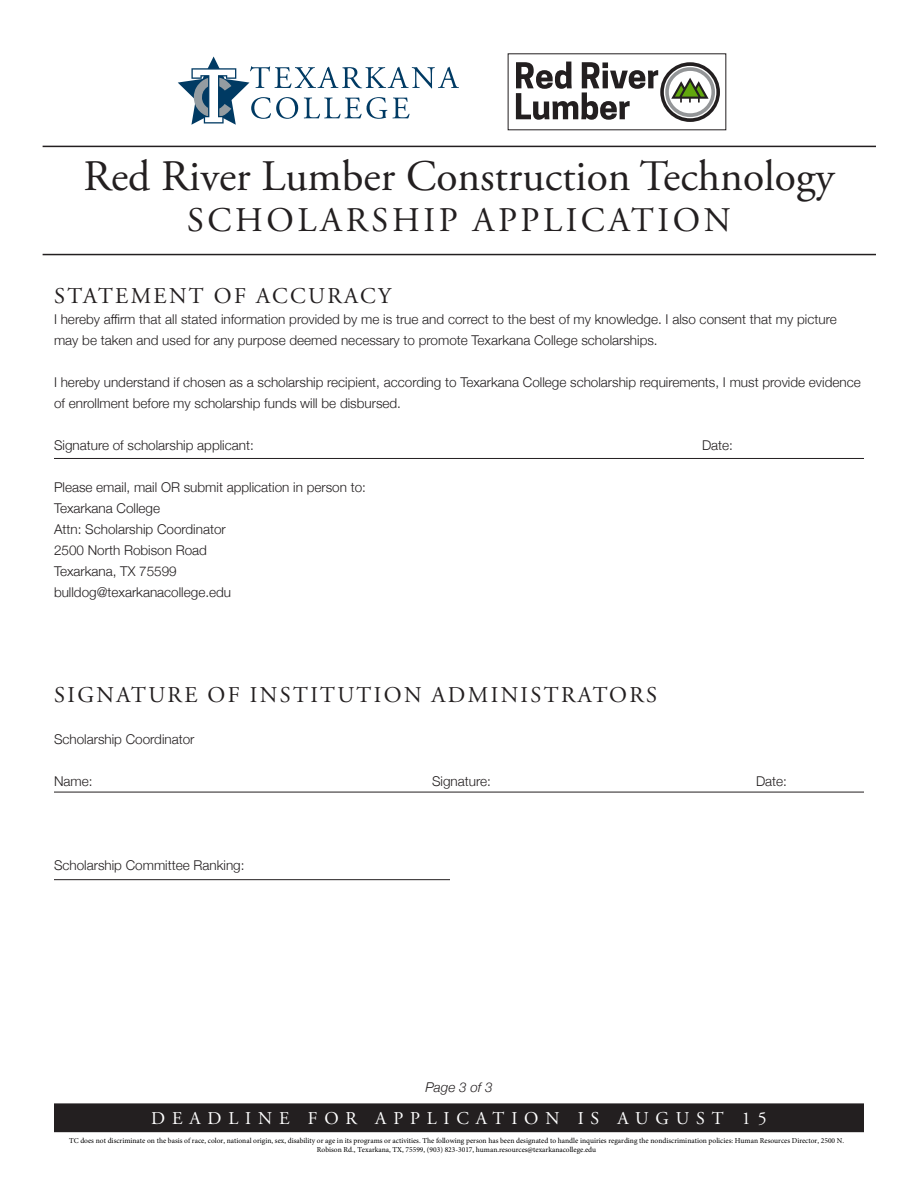
<style>
.page{position:relative;width:918px;height:1188px;background:#fff}
.page>*{position:absolute;margin:0;border:0;box-sizing:border-box;transform-origin:0 0}
.t1{font:43.5px "Adobe Garamond Pro";color:#231f20}
.t2{font:34.5px "Adobe Garamond Pro";letter-spacing:.105em;color:#231f20}
.t3{font:22.5px "Adobe Garamond Pro";letter-spacing:.105em;color:#231f20}
.t4{font:18px "Adobe Garamond Pro";letter-spacing:.38em;color:#fff}
.t5{font:300 13.5px/21px "Helvetica Neue";color:#231f20}
.t6{font:italic 300 13.5px "Helvetica Neue";color:#231f20}
.t7{font:7.5px/9px "Minion Pro";color:#000;text-align:center}
</style>
<div class="page">
<div style="left:55px;top:1104px;width:808px;height:27px;background:#231f20"></div>
<div style="left:54px;top:1103px;width:810px;height:29px;border:2px solid #231f20"></div>
<hr style="left:54px;top:458px;width:810px;height:1px;background:#231f20">
<hr style="left:54px;top:792px;width:810px;height:1px;background:#231f20">
<hr style="left:54px;top:879px;width:396px;height:1px;background:#231f20">
<svg style="left:178px;top:57px;width:281px;height:68px"></svg>
<hr style="left:43px;top:146px;width:833px;height:1px;background:#231f20">
<hr style="left:43px;top:254px;width:833px;height:1px;background:#231f20">
<svg style="left:516px;top:62px;width:204px;height:60px"></svg>
<h1 class="t1" style="left:83px;top:159px;width:753px">Red River Lumber Construction Technology</h1>
<h2 class="t2" style="left:187px;top:207px;width:545px">SCHOLARSHIP APPLICATION</h2>
<h3 class="t3" style="left:54px;top:287px;width:339px">STATEMENT OF ACCURACY</h3>
<p class="t5" style="left:54px;top:308px;width:784px">I hereby affirm that all stated information provided by me is true and correct to the best of my knowledge. I also consent that my picture may be taken and used for any purpose deemed necessary to promote Texarkana College scholarships.</p>
<p class="t5" style="left:54px;top:373px;width:808px">I hereby understand if chosen as a scholarship recipient, according to Texarkana College scholarship requirements, I must provide evidence of enrollment before my scholarship funds will be disbursed.</p>
<p class="t5" style="left:54px;top:436px;width:201px">Signature of scholarship applicant:</p>
<p class="t5" style="left:702px;top:436px;width:33px">Date:</p>
<p class="t5" style="left:54px;top:478px;width:314px">Please email, mail OR submit application in person to:<br>Texarkana College<br>Attn: Scholarship Coordinator<br>2500 North Robison Road<br>Texarkana, TX 75599<br>bulldog@texarkanacollege.edu</p>
<h3 class="t3" style="left:54px;top:686px;width:605px">SIGNATURE OF INSTITUTION ADMINISTRATORS</h3>
<p class="t5" style="left:54px;top:730px;width:142px">Scholarship Coordinator</p>
<p class="t5" style="left:54px;top:772px;width:40px">Name:</p>
<p class="t5" style="left:432px;top:772px;width:60px">Signature:</p>
<p class="t5" style="left:756px;top:772px;width:33px">Date:</p>
<p class="t5" style="left:54px;top:856px;width:192px">Scholarship Committee Ranking:</p>
<p class="t6" style="left:425px;top:1082px;width:69px">Page 3 of 3</p>
<h3 class="t4" style="left:151px;top:1111px;width:617px">DEADLINE FOR APPLICATION IS AUGUST 15</h3>
<p class="t7" style="left:69px;top:1136px;width:777px">TC does not discriminate on the basis of race, color, national origin, sex, disability or age in its programs or activities. The following person has been designated to handle inquiries regarding the nondiscrimination policies: Human Resources Director, 2500 N.<br>Robison Rd., Texarkana, TX, 75599, (903) 823-3017, human.resources@texarkanacollege.edu</p>
</div>
